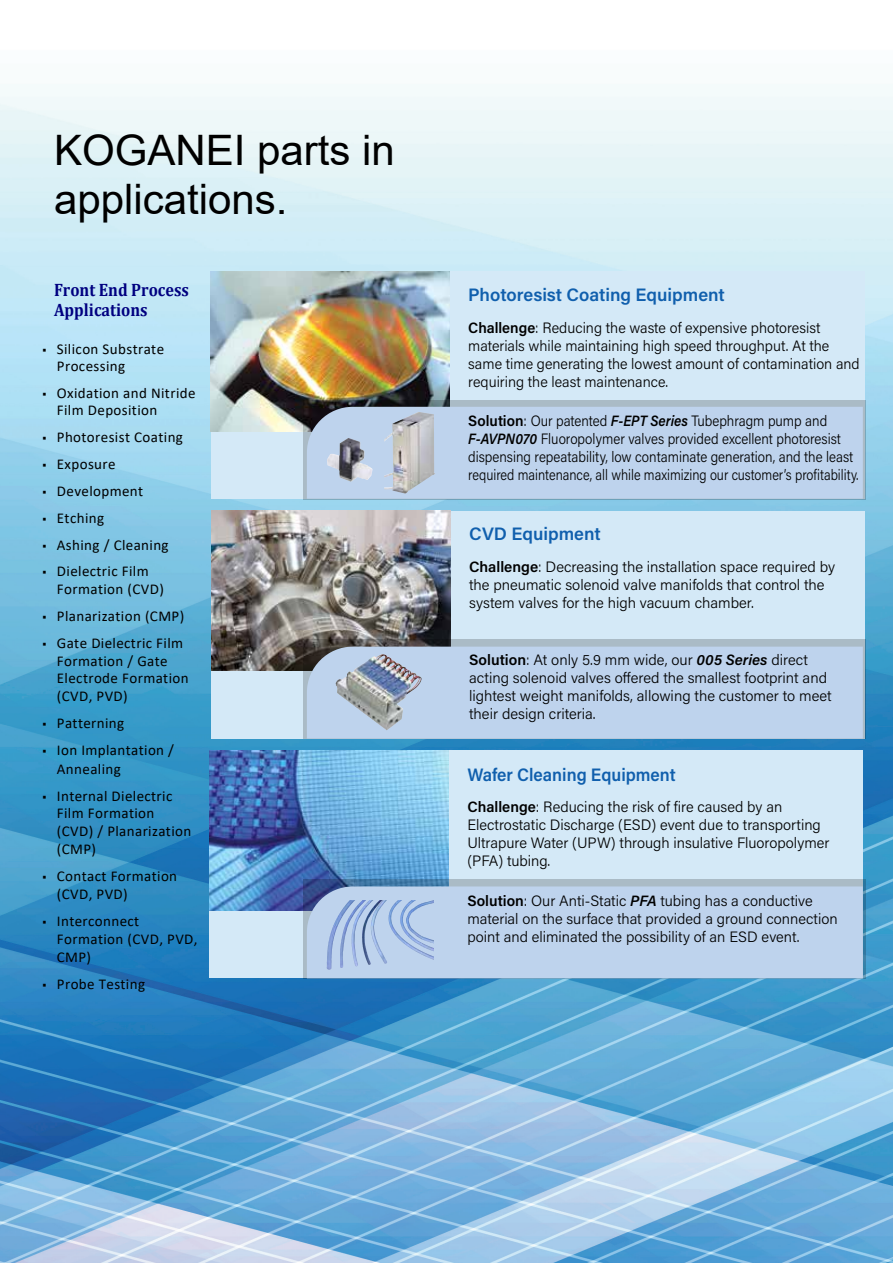
<style>
.page{position:relative;width:893px;height:1263px;background:#fff}
.page>*{position:absolute;margin:0;border:0;box-sizing:border-box;transform-origin:0 0}
.t1{font:42px/48px "Arial";color:#000}
.t2{font:600 18px "Acumin Pro";color:#105fad}
.t3{font:700 18px/19.5px "Cambria";color:#000080;scale:.9 1}
.t4{font:600 18px "Acumin Pro";color:#105fad;scale:.95 1}
.t5{font:300 15px/18px "Acumin Pro";color:#000}
.t6{font:15px/17.9px "Calibri";letter-spacing:.025em;color:#000}
.s1{font-family:"Acumin Pro";font-weight:300}
.s2{font-weight:600}
.s3{font-weight:600;font-style:italic}
</style>
<div class="page">
<img style="left:0;top:84px;width:892px;height:1179px">
<div style="left:210px;top:750px;width:652px;height:228px;background:#d4e9f7"></div>
<img style="left:210px;top:751px;width:238px;height:160px">
<div style="left:303px;top:879px;width:563px;height:100px;background:#000;opacity:.2"></div>
<div style="left:307px;top:886px;width:555px;height:92px;background:#bed3ed"></div>
<div style="left:211px;top:511px;width:653px;height:228px;background:#d4e9f7"></div>
<img style="left:211px;top:511px;width:239px;height:159px">
<div style="left:303px;top:640px;width:563px;height:99px;background:#000;opacity:.2"></div>
<svg style="left:307px;top:647px;width:555px;height:92px;background:#b9cde6"></svg>
<div style="left:211px;top:271px;width:653px;height:228px;background:#d4e9f7"></div>
<img style="left:210px;top:272px;width:239px;height:159px">
<div style="left:303px;top:400px;width:563px;height:99px;background:#000;opacity:.2"></div>
<svg style="left:307px;top:407px;width:555px;height:92px;background:#bccfe7"></svg>
<img style="left:327px;top:438px;width:21px;height:40px">
<img style="left:384px;top:412px;width:34px;height:30px">
<img style="left:362px;top:654px;width:19px;height:10px">
<img style="left:400px;top:900px;width:15px;height:42px">
<h1 class="t1" style="left:54px;top:126px;width:342px">KOGANEI parts in applications.</h1>
<p class="t3" style="left:54px;top:280px;width:151px">Front End Process<br>Applications</p>
<p class="t6" style="left:57px;top:340px;width:109px;line-height:17.2px;text-indent:-15px"><span class="s1">•</span> Silicon Substrate<br>Processing</p>
<p class="t6" style="left:57px;top:384px;width:140px;line-height:17.2px;text-indent:-15px"><span class="s1">•</span> Oxidation and Nitride<br>Film Deposition</p>
<p class="t6" style="left:42px;top:428px;width:143px"><span class="s1">•</span> Photoresist Coating</p>
<p class="t6" style="left:42px;top:454px;width:75px"><span class="s1">•</span> Exposure</p>
<p class="t6" style="left:42px;top:481px;width:103px"><span class="s1">•</span> Development</p>
<p class="t6" style="left:42px;top:508px;width:64px"><span class="s1">•</span> Etching</p>
<p class="t6" style="left:42px;top:535px;width:128px"><span class="s1">•</span> Ashing / Cleaning</p>
<p class="t6" style="left:57px;top:562px;width:108px;line-height:17.2px;text-indent:-15px"><span class="s1">•</span> Dielectric Film<br>Formation (CVD)</p>
<p class="t6" style="left:42px;top:606px;width:144px"><span class="s1">•</span> Planarization (CMP)</p>
<p class="t6" style="left:57px;top:633px;width:133px;text-indent:-15px"><span class="s1">•</span> Gate Dielectric Film<br>Formation / Gate<br>Electrode Formation (CVD, PVD)</p>
<p class="t6" style="left:42px;top:714px;width:84px"><span class="s1">•</span> Patterning</p>
<p class="t6" style="left:57px;top:741px;width:119px;line-height:18.3px;text-indent:-15px"><span class="s1">•</span> Ion Implantation /<br>Annealing</p>
<p class="t6" style="left:57px;top:786px;width:136px;text-indent:-15px"><span class="s1">•</span> Internal Dielectric<br>Film Formation (CVD) / Planarization (CMP)</p>
<p class="t6" style="left:57px;top:866px;width:122px;line-height:18.3px;text-indent:-15px"><span class="s1">•</span> Contact Formation (CVD, PVD)</p>
<p class="t6" style="left:57px;top:912px;width:142px;text-indent:-15px"><span class="s1">•</span> Interconnect<br>Formation (CVD, PVD,<br>CMP)</p>
<p class="t6" style="left:42px;top:974px;width:105px"><span class="s1">•</span> Probe Testing</p>
<p class="t2" style="left:468px;top:282px;width:258px">Photoresist Coating Equipment</p>
<p class="t5" style="left:468px;top:318px;width:393px"><span class="s2">Challenge</span>: Reducing the waste of expensive photoresist materials while maintaining high speed throughput. At the same time generating the lowest amount of contamination and requiring the least maintenance.</p>
<p class="t5" style="left:468px;top:412px;width:392px"><span class="s2">Solution</span>: Our patented <span class="s3">F-EPT Series</span> Tubephragm pump and <span class="s3">F-AVPN070</span> Fluoropolymer valves provided excellent photoresist dispensing repeatability, low contaminate generation, and the least required maintenance, all while maximizing our customer’s profitability.</p>
<p class="t2" style="left:469px;top:521px;width:133px">CVD Equipment</p>
<p class="t5" style="left:469px;top:557px;width:367px"><span class="s2">Challenge</span>: Decreasing the installation space required by the pneumatic solenoid valve manifolds that control the system valves for the high vacuum chamber.</p>
<p class="t5" style="left:469px;top:651px;width:364px"><span class="s2">Solution</span>: At only 5.9 mm wide, our <span class="s3">005 Series</span> direct acting solenoid valves offered the smallest footprint and lightest weight manifolds, allowing the customer to meet their design criteria.</p>
<p class="t4" style="left:467px;top:762px;width:221px">Wafer Cleaning Equipment</p>
<p class="t5" style="left:467px;top:797px;width:363px"><span class="s2">Challenge</span>: Reducing the risk of fire caused by an Electrostatic Discharge (ESD) event due to transporting Ultrapure Water (UPW) through insulative Fluoropolymer (PFA) tubing.</p>
<p class="t5" style="left:467px;top:891px;width:372px"><span class="s2">Solution</span>: Our Anti-Static <span class="s3">PFA</span> tubing has a conductive material on the surface that provided a ground connection point and eliminated the possibility of an ESD event.</p>
</div>
